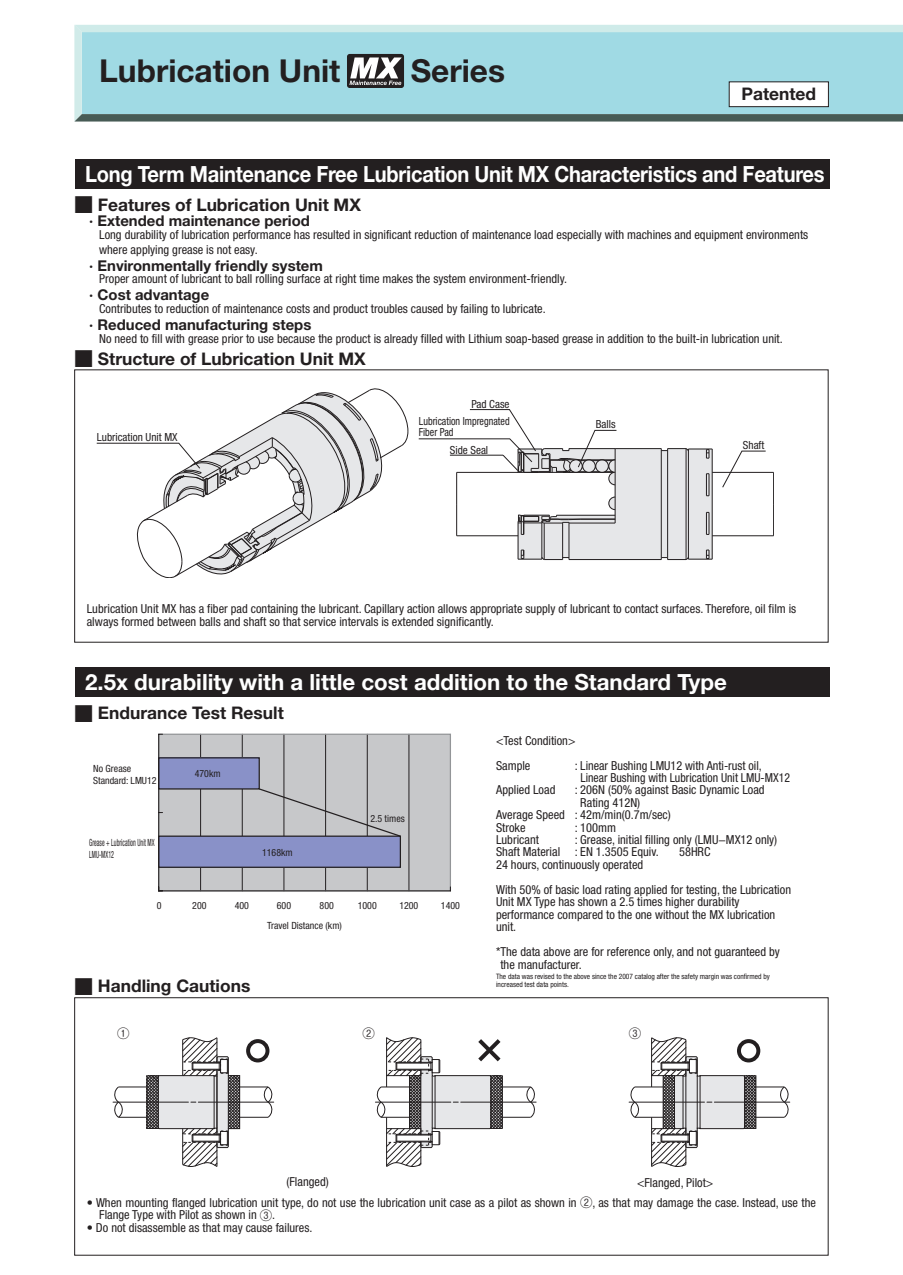
<style>
.page{position:relative;width:903px;height:1275px;background:#fff}
.page>*{position:absolute;margin:0;border:0;box-sizing:border-box;transform-origin:0 0}
.t1{font:700 31.68px "Helvetica Neue LT Std";color:#231f20}
.t2{font:700 22.4px "Helvetica Neue LT Std";letter-spacing:-.01em;color:#fff;scale:.9 1}
.t3{font:700 22.4px "Helvetica Neue LT Std";letter-spacing:-.01em;color:#fff}
.t4{font:700 17.32px "Helvetica Neue LT Std";color:#231f20}
.t5{font:700 14.88px "Helvetica Neue LT Std";color:#231f20}
.t6{font:condensed 12.42px/12.4px "Helvetica Neue LT Std";color:#231f20}
.t7{font:12.42px "MISUMI SUUJI";color:#231f20}
.t8{font:condensed 11.2px "Helvetica Neue LT Std";color:#231f20}
.t9{font:condensed 11.2px/11.7px "Helvetica Neue LT Std";color:#231f20;scale:.9 1}
.t10{font:condensed 9.97px/11.9px "Helvetica Neue LT Std";color:#231f20}
.t11{font:condensed 9.97px/11.9px "Helvetica Neue LT Std";color:#231f20;scale:.6 1}
.t12{font:condensed 7.52px/8.8px "Helvetica Neue LT Std";color:#231f20}
.s1{font-family:"MISUMI KIGOU2";font-weight:400}
.s2{font-family:"MISUMI SUUJI";font-stretch:normal}
</style>
<div class="page">
<hr style="left:712px;top:535px;width:62px;height:1px;background:#231f20">
<hr style="left:712px;top:472px;width:62px;height:1px;background:#231f20">
<hr style="left:773px;top:504px;width:1px;height:32px;background:#231f20">
<hr style="left:773px;top:472px;width:1px;height:32px;background:#231f20">
<svg style="left:97px;top:389px;width:311px;height:189px"></svg>
<svg style="left:722px;top:451px;width:44px;height:37px"></svg>
<svg style="left:418px;top:409px;width:295px;height:151px"></svg>
<div style="left:74px;top:997px;width:754px;height:258px;border:1px solid #231f20"></div>
<svg style="left:113px;top:1037px;width:161px;height:130px"></svg>
<svg style="left:375px;top:1037px;width:161px;height:130px"></svg>
<svg style="left:629px;top:1037px;width:161px;height:130px"></svg>
<div style="left:159px;top:734px;width:291px;height:157px;background:#c7c8ca"></div>
<hr style="left:200px;top:734px;width:1px;height:157px;background:#231f20">
<hr style="left:242px;top:734px;width:1px;height:157px;background:#231f20">
<hr style="left:284px;top:734px;width:1px;height:157px;background:#231f20">
<hr style="left:325px;top:734px;width:1px;height:157px;background:#231f20">
<hr style="left:367px;top:734px;width:1px;height:157px;background:#231f20">
<hr style="left:409px;top:734px;width:1px;height:157px;background:#231f20">
<div style="left:158px;top:734px;width:293px;height:157px;border:1px solid #939598"></div>
<div style="left:159px;top:836px;width:241px;height:31px;background:#8991c8"></div>
<div style="left:158px;top:835px;width:243px;height:33px;border:1px solid #231f20"></div>
<div style="left:159px;top:758px;width:100px;height:31px;background:#8991c8"></div>
<div style="left:158px;top:757px;width:102px;height:32px;border:1px solid #231f20"></div>
<hr style="left:159px;top:891px;width:291px;height:1px;background:#231f20">
<hr style="left:158px;top:734px;width:1px;height:157px;background:#231f20">
<svg style="left:158px;top:887px;width:5px;height:5px"></svg>
<svg style="left:258px;top:787px;width:143px;height:51px"></svg>
<svg style="left:74px;top:25px;width:829px;height:97px;background:#9fd0d7"></svg>
<div style="left:75px;top:159px;width:754px;height:30px;background:#231f20"></div>
<div style="left:75px;top:667px;width:754px;height:30px;background:#231f20"></div>
<h1 class="t1" style="left:99px;top:51px;width:243px">Lubrication Unit</h1>
<h1 class="t1" style="left:411px;top:51px;width:96px">Series</h1>
<h3 class="t4" style="left:742px;top:84px;width:76px">Patented</h3>
<h2 class="t2" style="left:85px;top:160px;width:823px">Long Term Maintenance Free Lubrication Unit MX Characteristics and Features</h2>
<h3 class="t4" style="left:74px;top:194px;width:288px"><span class="s1">Q</span> Features of Lubrication Unit MX</h3>
<p class="t5" style="left:89px;top:212px;width:222px">∙ Extended maintenance period</p>
<p class="t6" style="left:99px;top:227px;width:711px;line-height:14.9px">Long durability of lubrication performance has resulted in significant reduction of maintenance load especially with machines and equipment environments where applying grease is not easy.</p>
<p class="t5" style="left:89px;top:256px;width:235px">∙ Environmentally friendly system</p>
<p class="t6" style="left:99px;top:273px;width:469px">Proper amount of lubricant to ball rolling surface at right time makes the system environment-friendly.</p>
<p class="t5" style="left:89px;top:286px;width:121px">∙ Cost advantage</p>
<p class="t6" style="left:99px;top:302px;width:448px">Contributes to reduction of maintenance costs and product troubles caused by failing to lubricate.</p>
<p class="t5" style="left:89px;top:316px;width:224px">∙ Reduced manufacturing steps</p>
<p class="t6" style="left:99px;top:332px;width:685px">No need to fill with grease prior to use because the product is already filled with Lithium soap-based grease in addition to the built-in lubrication unit.</p>
<h3 class="t4" style="left:74px;top:348px;width:293px"><span class="s1">Q</span> Structure of Lubrication Unit MX</h3>
<p class="t8" style="left:97px;top:430px;width:82px">Lubrication Unit MX</p>
<p class="t8" style="left:471px;top:397px;width:40px">Pad Case</p>
<p class="t9" style="left:419px;top:415px;width:102px">Lubrication Impregnated<br>Fiber Pad</p>
<p class="t8" style="left:596px;top:418px;width:21px">Balls</p>
<p class="t8" style="left:450px;top:444px;width:40px">Side Seal</p>
<p class="t8" style="left:743px;top:439px;width:23px">Shaft</p>
<p class="t6" style="left:87px;top:603px;width:711px">Lubrication Unit MX has a fiber pad containing the lubricant. Capillary action allows appropriate supply of lubricant to contact surfaces. Therefore, oil film is always formed between balls and shaft so that service intervals is extended significantly.</p>
<h2 class="t3" style="left:85px;top:668px;width:643px">2.5x durability with a little cost addition to the Standard Type</h2>
<h3 class="t4" style="left:74px;top:702px;width:211px"><span class="s1">Q</span> Endurance Test Result</h3>
<p class="t10" style="left:93px;top:762px;width:65px">No Grease<br>Standard: LMU12</p>
<p class="t11" style="left:89px;top:837px;width:111px">Grease + Lubrication Unit MX<br>LMU-MX12</p>
<p class="t10" style="left:195px;top:768px;width:27px">470km</p>
<p class="t10" style="left:262px;top:846px;width:32px">1168km</p>
<p class="t10" style="left:370px;top:812px;width:36px">2.5 times</p>
<p class="t10" style="left:157px;top:900px;width:6px">0</p>
<p class="t10" style="left:192px;top:900px;width:16px">200</p>
<p class="t10" style="left:235px;top:900px;width:16px">400</p>
<p class="t10" style="left:277px;top:900px;width:16px">600</p>
<p class="t10" style="left:320px;top:900px;width:16px">800</p>
<p class="t10" style="left:358px;top:900px;width:21px">1000</p>
<p class="t10" style="left:399px;top:900px;width:21px">1200</p>
<p class="t10" style="left:441px;top:900px;width:21px">1400</p>
<p class="t10" style="left:267px;top:919px;width:76px">Travel Distance (km)</p>
<h3 class="t4" style="left:74px;top:975px;width:177px"><span class="s1">Q</span> Handling Cautions</h3>
<p class="t6" style="left:496px;top:728px;width:81px;line-height:24.8px">&lt;Test Condition&gt;<br>Sample</p>
<p class="t6" style="left:581px;top:759px;width:211px;text-indent:-6px">: Linear Bushing LMU12 with Anti-rust oil,<br>Linear Bushing with Lubrication Unit LMU-MX12</p>
<p class="t6" style="left:496px;top:784px;width:61px">Applied Load</p>
<p class="t6" style="left:575px;top:784px;width:191px">: 206N (50% against Basic Dynamic Load</p>
<p class="t6" style="left:580px;top:796px;width:62px">Rating 412N)</p>
<p class="t6" style="left:496px;top:808px;width:176px">Average Speed : 42m/min(0.7m/sec)</p>
<p class="t6" style="left:496px;top:821px;width:31px">Stroke</p>
<p class="t6" style="left:575px;top:821px;width:43px">: 100mm</p>
<p class="t6" style="left:496px;top:833px;width:44px">Lubricant</p>
<p class="t6" style="left:496px;top:833px;width:283px;text-indent:79px">: Grease, initial filling only (LMU−MX12 only)<br>Shaft Material : EN 1.3505 Equiv.</p>
<p class="t6" style="left:679px;top:846px;width:33px">58HRC</p>
<p class="t6" style="left:496px;top:852px;width:297px;line-height:24.8px">24 hours, continuously operated<br>With 50% of basic load rating applied for testing, the Lubrication</p>
<p class="t6" style="left:496px;top:895px;width:281px">Unit MX Type has shown a 2.5 times higher durability performance compared to the one without the MX lubrication unit.</p>
<p class="t6" style="left:500px;top:944px;width:281px;line-height:13.7px;text-indent:-4px">*The data above are for reference only, and not guaranteed by the manufacturer.</p>
<p class="t12" style="left:496px;top:972px;width:275px">The data was revised to the above since the 2007 catalog after the safety margin was confirmed by increased test data points.</p>
<p class="t7" style="left:117px;top:1027px;width:14px">1</p>
<p class="t7" style="left:362px;top:1027px;width:14px">2</p>
<p class="t7" style="left:629px;top:1027px;width:14px">3</p>
<p class="t6" style="left:286px;top:1175px;width:44px">(Flanged)</p>
<p class="t6" style="left:637px;top:1177px;width:78px">&lt;Flanged, Pilot&gt;</p>
<p class="t6" style="left:99px;top:1196px;width:718px;text-indent:-12px">• When mounting flanged lubrication unit type, do not use the lubrication unit case as a pilot as shown in <span class="s2">2</span>, as that may damage the case. Instead, use the<br>Flange Type with Pilot as shown in <span class="s2">3</span>.</p>
<p class="t6" style="left:87px;top:1221px;width:227px">• Do not disassemble as that may cause failures.</p>
</div>
